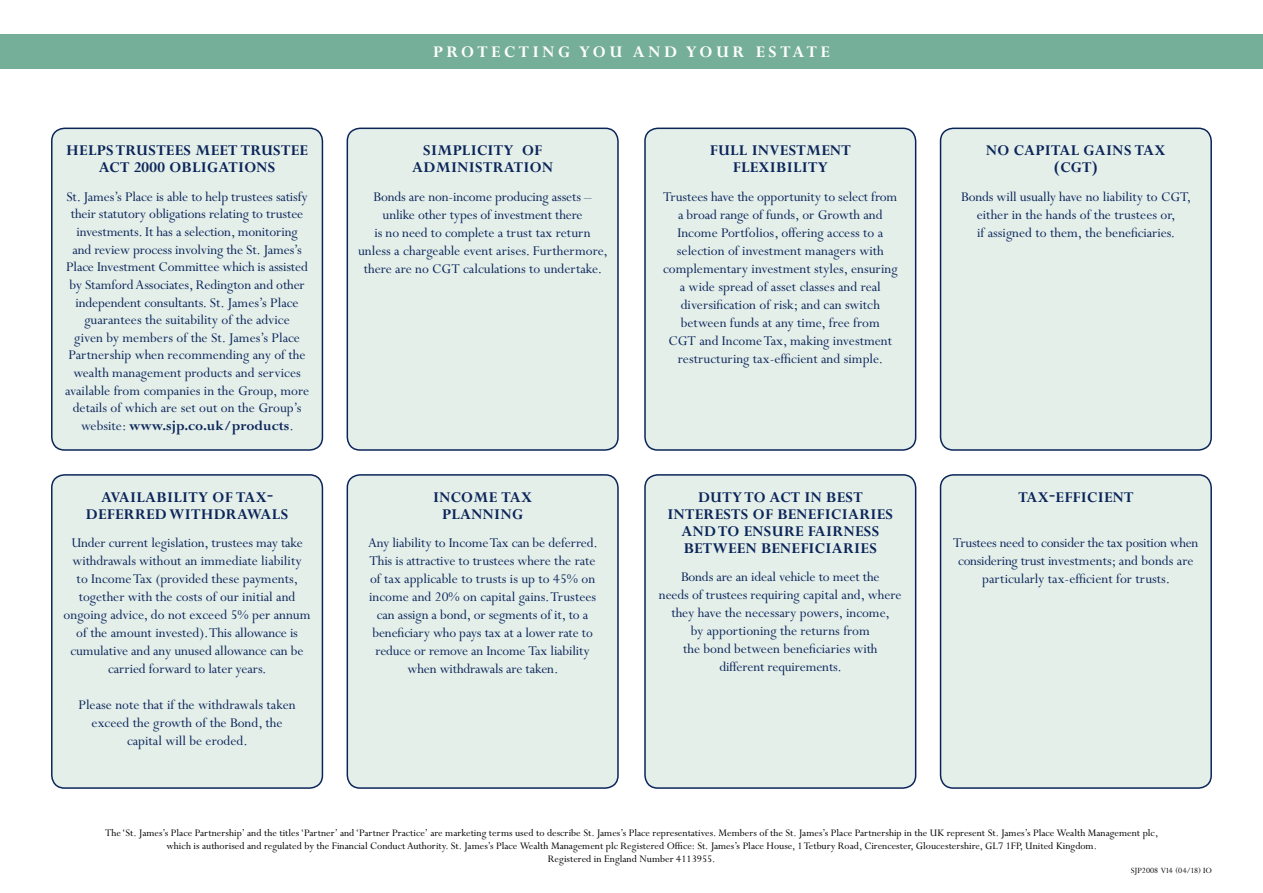
<style>
.page{position:relative;width:1263px;height:893px;background:#fff}
.page>*{position:absolute;margin:0;border:0;box-sizing:border-box;transform-origin:0 0}
.t1{font:700 18px "Perpetua Std";letter-spacing:.2em;color:#fff}
.t2{font:700 16.5px/17.2px "Perpetua Std";letter-spacing:.02em;color:#0b2559;text-align:center}
.t3{font:15px/18px "Perpetua Std";color:#0b2559;text-align:center}
.t4{font:15px/18px "Perpetua Std";letter-spacing:-.02em;color:#0b2559;text-align:center}
.t5{font:11.25px/12.8px "Perpetua Std";color:#000;text-align:center}
.t6{font:9px "Perpetua Std";color:#000}
.s1{font-weight:700}
</style>
<div class="page">
<div style="left:0;top:34px;width:1263px;height:34px;background:#76af99"></div>
<div style="left:52px;top:475px;width:270px;height:313px;background:#e4efea;border-radius:13px"></div>
<div style="left:51px;top:474px;width:272px;height:315px;border:2px solid #0b2559;border-radius:13px"></div>
<div style="left:347px;top:128px;width:271px;height:322px;background:#e4efea;border-radius:13px"></div>
<div style="left:347px;top:128px;width:272px;height:323px;border:2px solid #0b2559;border-radius:13px"></div>
<div style="left:347px;top:475px;width:271px;height:313px;background:#e4efea;border-radius:13px"></div>
<div style="left:347px;top:474px;width:272px;height:315px;border:2px solid #0b2559;border-radius:13px"></div>
<div style="left:645px;top:128px;width:271px;height:322px;background:#e4efea;border-radius:13px"></div>
<div style="left:644px;top:128px;width:272px;height:323px;border:2px solid #0b2559;border-radius:13px"></div>
<div style="left:645px;top:475px;width:271px;height:313px;background:#e4efea;border-radius:13px"></div>
<div style="left:644px;top:474px;width:272px;height:315px;border:2px solid #0b2559;border-radius:13px"></div>
<div style="left:940px;top:128px;width:271px;height:322px;background:#e4efea;border-radius:13px"></div>
<div style="left:940px;top:128px;width:272px;height:323px;border:2px solid #0b2559;border-radius:13px"></div>
<div style="left:940px;top:475px;width:271px;height:313px;background:#e4efea;border-radius:13px"></div>
<div style="left:940px;top:474px;width:272px;height:315px;border:2px solid #0b2559;border-radius:13px"></div>
<div style="left:52px;top:128px;width:270px;height:322px;background:#e4efea;border-radius:13px"></div>
<div style="left:51px;top:128px;width:272px;height:323px;border:2px solid #0b2559;border-radius:13px"></div>
<p class="t2" style="left:66px;top:142px;width:243px">HELPS TRUSTEES MEET TRUSTEE<br>ACT 2000 OBLIGATIONS</p>
<p class="t3" style="left:65px;top:188px;width:245px">St. James’s Place is able to help trustees satisfy their statutory obligations relating to trustee investments. It has a selection, monitoring and review process involving the St. James’s Place Investment Committee which is assisted by Stamford Associates, Redington and other independent consultants. St. James’s Place guarantees the suitability of the advice<br>given by members of the St. James’s Place Partnership when recommending any of the wealth management products and services available from companies in the Group, more details of which are set out on the Group’s website: <span class="s1">www.sjp.co.uk/products</span>.</p>
<p class="t2" style="left:86px;top:489px;width:204px">AVAILABILITY OF TAX-<br>DEFERRED WITHDRAWALS</p>
<p class="t3" style="left:64px;top:535px;width:248px">Under current legislation, trustees may take withdrawals without an immediate liability<br>to Income Tax (provided these payments, together with the costs of our initial and ongoing advice, do not exceed 5% per annum of the amount invested). This allowance is cumulative and any unused allowance can be carried forward to later years.</p>
<p class="t3" style="left:79px;top:697px;width:219px">Please note that if the withdrawals taken exceed the growth of the Bond, the capital will be eroded.</p>
<p class="t1" style="left:433px;top:42px;width:398px">PROTECTING YOU AND YOUR ESTATE</p>
<p class="t2" style="left:412px;top:142px;width:142px">SIMPLICITY OF<br>ADMINISTRATION</p>
<p class="t3" style="left:358px;top:188px;width:251px">Bonds are non-income producing assets – unlike other types of investment there<br>is no need to complete a trust tax return unless a chargeable event arises. Furthermore, there are no CGT calculations to undertake.</p>
<p class="t2" style="left:433px;top:489px;width:101px">INCOME TAX<br>PLANNING</p>
<p class="t3" style="left:368px;top:535px;width:231px">Any liability to Income Tax can be deferred.<br>This is attractive to trustees where the rate of tax applicable to trusts is up to 45% on income and 20% on capital gains. Trustees can assign a bond, or segments of it, to a beneficiary who pays tax at a lower rate to reduce or remove an Income Tax liability when withdrawals are taken.</p>
<p class="t2" style="left:710px;top:142px;width:143px">FULL INVESTMENT<br>FLEXIBILITY</p>
<p class="t3" style="left:663px;top:188px;width:236px">Trustees have the opportunity to select from a broad range of funds, or Growth and Income Portfolios, offering access to a selection of investment managers with complementary investment styles, ensuring a wide spread of asset classes and real diversification of risk; and can switch between funds at any time, free from<br>CGT and Income Tax, making investment restructuring tax-efficient and simple.</p>
<p class="t2" style="left:667px;top:489px;width:227px">DUTY TO ACT IN BEST<br>INTERESTS OF BENEFICIARIES<br>AND TO ENSURE FAIRNESS<br>BETWEEN BENEFICIARIES</p>
<p class="t3" style="left:659px;top:569px;width:244px">Bonds are an ideal vehicle to meet the<br>needs of trustees requiring capital and, where they have the necessary powers, income,<br>by apportioning the returns from<br>the bond between beneficiaries with different requirements.</p>
<p class="t2" style="left:986px;top:142px;width:181px">NO CAPITAL GAINS TAX (CGT)</p>
<p class="t3" style="left:961px;top:188px;width:231px">Bonds will usually have no liability to CGT, either in the hands of the trustees or,<br>if assigned to them, the beneficiaries.</p>
<p class="t2" style="left:1018px;top:489px;width:117px">TAX-EFFICIENT</p>
<p class="t4" style="left:953px;top:535px;width:247px">Trustees need to consider the tax position when considering trust investments; and bonds are particularly tax-efficient for trusts.</p>
<p class="t5" style="left:105px;top:827px;width:1055px">The ‘St. James’s Place Partnership’ and the titles ‘Partner’ and ‘Partner Practice’ are marketing terms used to describe St. James’s Place representatives. Members of the St. James’s Place Partnership in the UK represent St. James’s Place Wealth Management plc, which is authorised and regulated by the Financial Conduct Authority. St. James’s Place Wealth Management plc Registered Office: St. James’s Place House, 1 Tetbury Road, Cirencester, Gloucestershire, GL7 1FP, United Kingdom.<br>Registered in England Number 4113955.</p>
<p class="t6" style="left:1131px;top:866px;width:83px">SJP2008 V14 (04/18) IO</p>
</div>
